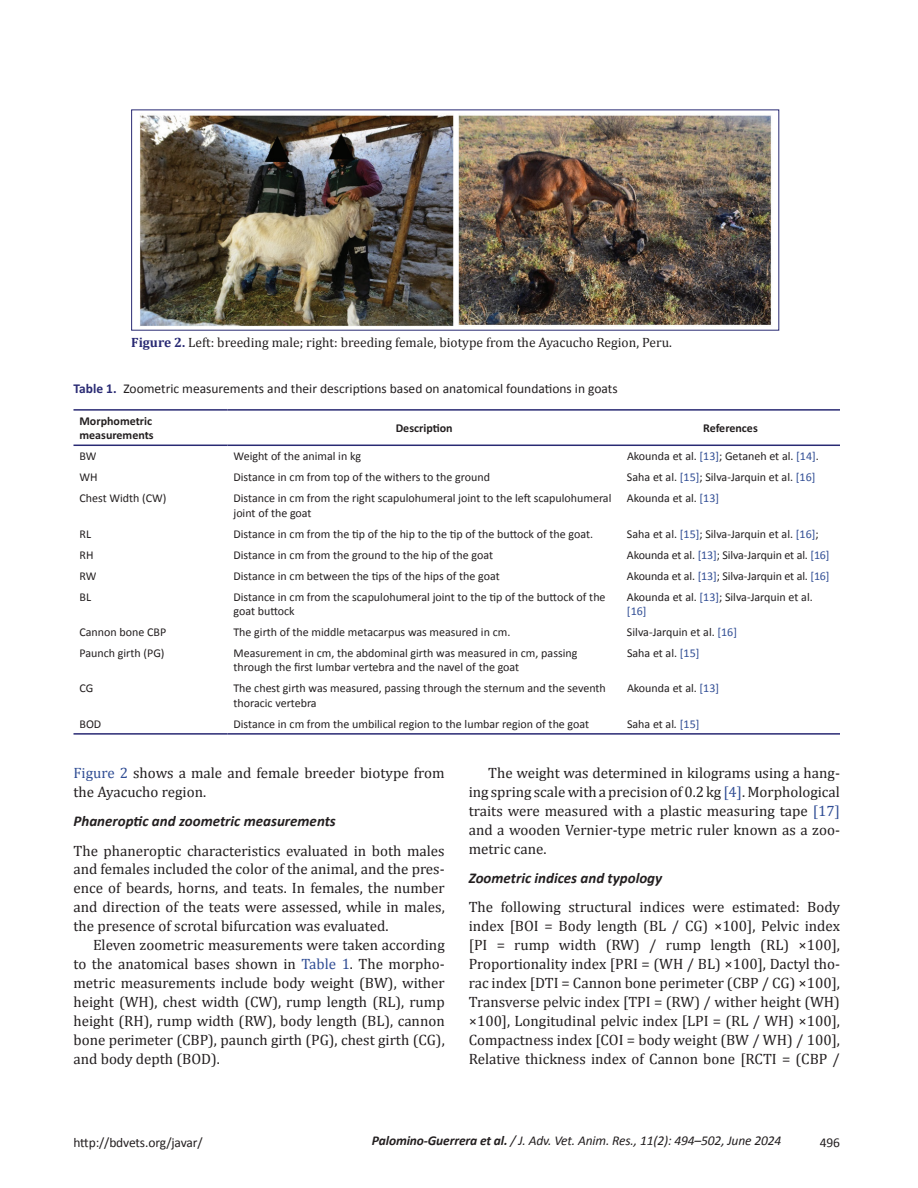
<style>
.page{position:relative;width:918px;height:1188px;background:#fff}
.page>*{position:absolute;margin:0;border:0;box-sizing:border-box;transform-origin:0 0}
.t1{font:15px/18.9px "Cambria";color:#231f20;text-align:justify}
.t2{font:italic 700 15px "Calibri";color:#231f20}
.t3{font:13.5px "Calibri";color:#231f20}
.t4{font:13.5px "Cambria";color:#231f20}
.t5{font:italic 13.5px "Calibri";letter-spacing:-.01em;color:#231f20}
.t6{font:12px/14.4px "Calibri";color:#231f20}
.t7{font:700 12px/14.4px "Calibri";color:#231f20}
.s1{font-weight:700;color:#292a73}
.s2{color:#304d94}
.s3{font-style:italic}
.s4{font-weight:700}
</style>
<div class="page">
<img style="left:140px;top:114px;width:632px;height:212px">
<hr style="left:74px;top:445px;width:153px;height:1px;background:#292a73">
<hr style="left:227px;top:445px;width:394px;height:1px;background:#292a73">
<hr style="left:621px;top:445px;width:219px;height:1px;background:#292a73">
<hr style="left:74px;top:409px;width:153px;height:2px;background:#292a73">
<hr style="left:227px;top:409px;width:394px;height:2px;background:#292a73">
<hr style="left:621px;top:409px;width:219px;height:2px;background:#292a73">
<hr style="left:74px;top:733px;width:153px;height:2px;background:#292a73">
<hr style="left:227px;top:733px;width:394px;height:2px;background:#292a73">
<hr style="left:621px;top:733px;width:219px;height:2px;background:#292a73">
<p class="t4" style="left:131px;top:334px;width:542px"><span class="s1">Figure 2.</span> Left: breeding male; right: breeding female, biotype from the Ayacucho Region, Peru.</p>
<p class="t3" style="left:73px;top:380px;width:546px"><span class="s1">Table 1.</span> Zoometric measurements and their descriptions based on anatomical foundations in goats</p>
<p class="t7" style="left:80px;top:413px;width:76px">Morphometric measurements</p>
<p class="t7" style="left:396px;top:420px;width:58px">Description</p>
<p class="t7" style="left:703px;top:420px;width:56px">References</p>
<p class="t6" style="left:80px;top:449px;width:19px">BW</p>
<p class="t6" style="left:233px;top:449px;width:129px">Weight of the animal in kg</p>
<p class="t6" style="left:627px;top:449px;width:193px">Akounda et al. <span class="s2">[13]</span>; Getaneh et al. <span class="s2">[14]</span>.</p>
<p class="t6" style="left:79px;top:470px;width:20px">WH</p>
<p class="t6" style="left:233px;top:470px;width:258px">Distance in cm from top of the withers to the ground</p>
<p class="t6" style="left:627px;top:470px;width:190px">Saha et al. <span class="s2">[15]</span>; Silva-Jarquin et al. <span class="s2">[16]</span></p>
<p class="t6" style="left:79px;top:491px;width:89px">Chest Width (CW)</p>
<p class="t6" style="left:233px;top:491px;width:380px">Distance in cm from the right scapulohumeral joint to the left scapulohumeral joint of the goat</p>
<p class="t6" style="left:627px;top:491px;width:94px">Akounda et al. <span class="s2">[13]</span></p>
<p class="t6" style="left:79px;top:527px;width:13px">RL</p>
<p class="t6" style="left:233px;top:527px;width:361px">Distance in cm from the tip of the hip to the tip of the buttock of the goat.</p>
<p class="t6" style="left:627px;top:527px;width:193px">Saha et al. <span class="s2">[15]</span>; Silva-Jarquin et al. <span class="s2">[16]</span>;</p>
<p class="t6" style="left:79px;top:548px;width:15px">RH</p>
<p class="t6" style="left:233px;top:548px;width:261px">Distance in cm from the ground to the hip of the goat</p>
<p class="t6" style="left:627px;top:548px;width:204px">Akounda et al. <span class="s2">[13]</span>; Silva-Jarquin et al. <span class="s2">[16]</span></p>
<p class="t6" style="left:79px;top:569px;width:19px">RW</p>
<p class="t6" style="left:233px;top:569px;width:268px">Distance in cm between the tips of the hips of the goat</p>
<p class="t6" style="left:627px;top:569px;width:204px">Akounda et al. <span class="s2">[13]</span>; Silva-Jarquin et al. <span class="s2">[16]</span></p>
<p class="t6" style="left:79px;top:590px;width:13px">BL</p>
<p class="t6" style="left:233px;top:590px;width:374px">Distance in cm from the scapulohumeral joint to the tip of the buttock of the goat buttock</p>
<p class="t6" style="left:627px;top:590px;width:187px">Akounda et al. <span class="s2">[13]</span>; Silva-Jarquin et al. <span class="s2">[16]</span></p>
<p class="t6" style="left:79px;top:625px;width:88px">Cannon bone CBP</p>
<p class="t6" style="left:233px;top:625px;width:278px">The girth of the middle metacarpus was measured in cm.</p>
<p class="t6" style="left:627px;top:625px;width:112px">Silva-Jarquin et al. <span class="s2">[16]</span></p>
<p class="t6" style="left:80px;top:646px;width:87px">Paunch girth (PG)</p>
<p class="t6" style="left:233px;top:646px;width:345px">Measurement in cm, the abdominal girth was measured in cm, passing through the first lumbar vertebra and the navel of the goat</p>
<p class="t6" style="left:627px;top:646px;width:74px">Saha et al. <span class="s2">[15]</span></p>
<p class="t6" style="left:80px;top:681px;width:15px">CG</p>
<p class="t6" style="left:233px;top:681px;width:374px">The chest girth was measured, passing through the sternum and the seventh thoracic vertebra</p>
<p class="t6" style="left:627px;top:681px;width:94px">Akounda et al. <span class="s2">[13]</span></p>
<p class="t6" style="left:80px;top:717px;width:23px">BOD</p>
<p class="t6" style="left:233px;top:717px;width:357px">Distance in cm from the umbilical region to the lumbar region of the goat</p>
<p class="t6" style="left:627px;top:717px;width:74px">Saha et al<span class="s3">.</span> <span class="s2">[15]</span></p>
<p class="t1" style="left:74px;top:763px;width:373px"><span class="s2">Figure 2</span> shows a male and female breeder biotype from the Ayacucho region.</p>
<p class="t2" style="left:74px;top:812px;width:264px">Phaneroptic and zoometric measurements</p>
<p class="t1" style="left:74px;top:841px;width:373px">The phaneroptic characteristics evaluated in both males and females included the color of the animal, and the pres&shy;ence of beards, horns, and teats. In females, the number and direction of the teats were assessed, while in males, the presence of scrotal bifurcation was evaluated.</p>
<p class="t1" style="left:74px;top:935px;width:373px;text-indent:20px">Eleven zoometric measurements were taken according to the anatomical bases shown in <span class="s2">Table 1</span>. The morpho&shy;metric measurements include body weight (BW), wither height (WH), chest width (CW), rump length (RL), rump height (RH), rump width (RW), body length (BL), cannon bone perimeter (CBP), paunch girth (PG), chest girth (CG), and body depth (BOD).</p>
<p class="t1" style="left:469px;top:763px;width:373px;text-indent:20px">The weight was determined in kilograms using a hang&shy;ing spring scale with a precision of 0.2 kg <span class="s2">[4]</span>. Morphological traits were measured with a plastic measuring tape <span class="s2">[17] </span>and a wooden Vernier-type metric ruler known as a zoo&shy;metric cane.</p>
<p class="t2" style="left:469px;top:868px;width:195px">Zoometric indices and typology</p>
<p class="t1" style="left:469px;top:898px;width:373px">The following structural indices were estimated: Body index [BOI = Body length (BL / CG) ×100], Pelvic index [PI = rump width (RW) / rump length (RL) ×100], Proportionality index [PRI = (WH / BL) ×100], Dactyl tho&shy;rac index [DTI = Cannon bone perimeter (CBP / CG) ×100], Transverse pelvic index [TPI = (RW) / wither height (WH) ×100], Longitudinal pelvic index [LPI = (RL / WH) ×100], Compactness index [COI = body weight (BW / WH) / 100], Relative thickness index of Cannon bone [RCTI = (CBP /</p>
<p class="t3" style="left:74px;top:1134px;width:131px">http://bdvets.org/javar/</p>
<p class="t5" style="left:372px;top:1132px;width:411px"><span class="s4">Palomino-Guerrera et al.</span> / J. Adv. Vet. Anim. Res., 11(2): 494–502, June 2024</p>
<p class="t3" style="left:820px;top:1134px;width:22px">496</p>
</div>
